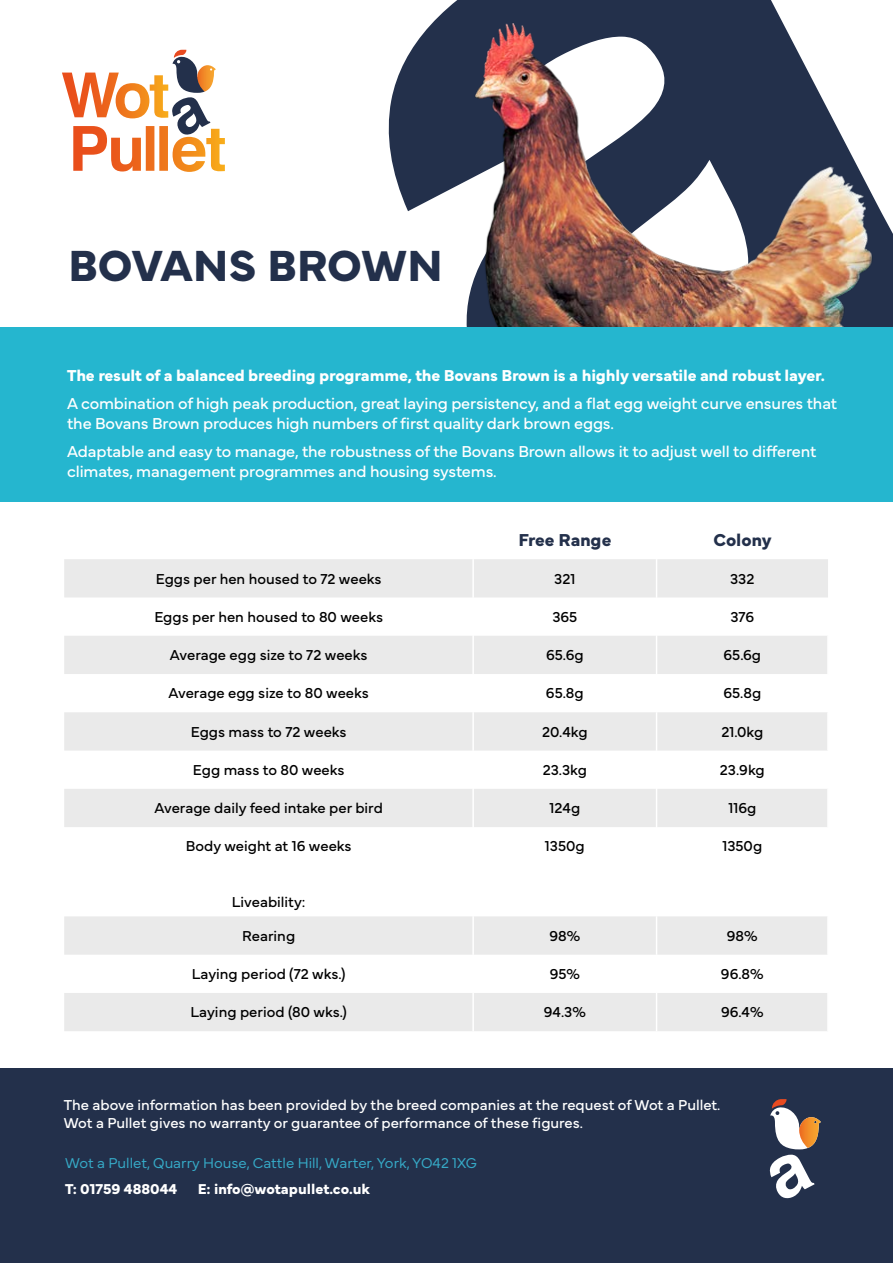
<style>
.page{position:relative;width:893px;height:1263px;background:#fff}
.page>*{position:absolute;margin:0;border:0;box-sizing:border-box;transform-origin:0 0}
.t1{font:700 45.45px "Mundial";color:#23304b}
.t2{font:700 18px "Mundial";color:#23304b}
.t3{font:16.5px/19.5px "Mundial";letter-spacing:-.01em;color:#fff}
.t4{font:700 16.5px "Mundial";letter-spacing:-.01em;color:#fff}
.t5{font:15px "Mundial";color:#000}
.t6{font:15px/18px "Mundial";color:#fff}
.t7{font:300 14.85px "Mundial";color:#36aac7}
.t8{font:700 14.85px "Mundial";color:#fff}
</style>
<div class="page">
<svg style="left:388px;top:0;width:71px;height:212px;fill:#23304b"></svg>
<img style="left:459px;top:0;width:434px;height:327px">
<div style="left:0;top:327px;width:893px;height:175px;background:#25b6cf"></div>
<div style="left:64px;top:559px;width:764px;height:38px;background:#eaeaea"></div>
<svg style="left:64px;top:636px;width:763px;height:395px"></svg>
<hr style="left:472px;top:559px;width:2px;height:38px;background:#fff">
<hr style="left:656px;top:559px;width:1px;height:38px;background:#fff">
<hr style="left:472px;top:674px;width:2px;height:38px;background:#fff">
<hr style="left:656px;top:674px;width:1px;height:38px;background:#fff">
<hr style="left:472px;top:750px;width:2px;height:39px;background:#fff">
<hr style="left:656px;top:750px;width:1px;height:39px;background:#fff">
<hr style="left:472px;top:827px;width:2px;height:38px;background:#fff">
<hr style="left:656px;top:827px;width:1px;height:38px;background:#fff">
<hr style="left:472px;top:636px;width:2px;height:38px;background:#fff">
<hr style="left:656px;top:636px;width:1px;height:38px;background:#fff">
<hr style="left:472px;top:712px;width:2px;height:38px;background:#fff">
<hr style="left:656px;top:712px;width:1px;height:38px;background:#fff">
<hr style="left:472px;top:789px;width:2px;height:38px;background:#fff">
<hr style="left:656px;top:789px;width:1px;height:38px;background:#fff">
<hr style="left:472px;top:865px;width:2px;height:51px;background:#fff">
<hr style="left:656px;top:865px;width:1px;height:51px;background:#fff">
<hr style="left:472px;top:955px;width:2px;height:38px;background:#fff">
<hr style="left:656px;top:955px;width:1px;height:38px;background:#fff">
<hr style="left:472px;top:916px;width:2px;height:39px;background:#fff">
<hr style="left:656px;top:916px;width:1px;height:39px;background:#fff">
<hr style="left:472px;top:993px;width:2px;height:38px;background:#fff">
<hr style="left:656px;top:993px;width:1px;height:38px;background:#fff">
<div style="left:0;top:1068px;width:893px;height:195px;background:#23304b"></div>
<svg style="left:62px;top:50px;width:163px;height:122px"></svg>
<svg style="left:769px;top:1155px;width:46px;height:44px"></svg>
<svg style="left:770px;top:1099px;width:51px;height:50px"></svg>
<h1 class="t1" style="left:68px;top:230px;width:376px">BOVANS BROWN</h1>
<p class="t4" style="left:67px;top:363px;width:759px">The result of a balanced breeding programme, the Bovans Brown is a highly versatile and robust layer.</p>
<p class="t3" style="left:67px;top:392px;width:771px">A combination of high peak production, great laying persistency, and a flat egg weight curve ensures that the Bovans Brown produces high numbers of first quality dark brown eggs.</p>
<p class="t3" style="left:67px;top:440px;width:751px">Adaptable and easy to manage, the robustness of the Bovans Brown allows it to adjust well to different climates, management programmes and housing systems.</p>
<p class="t2" style="left:518px;top:526px;width:94px">Free Range</p>
<p class="t2" style="left:713px;top:526px;width:60px">Colony</p>
<p class="t5" style="left:156px;top:567px;width:227px">Eggs per hen housed to 72 weeks</p>
<p class="t5" style="left:554px;top:567px;width:23px">321</p>
<p class="t5" style="left:730px;top:567px;width:26px">332</p>
<p class="t5" style="left:154px;top:605px;width:230px">Eggs per hen housed to 80 weeks</p>
<p class="t5" style="left:552px;top:605px;width:26px">365</p>
<p class="t5" style="left:730px;top:605px;width:25px">376</p>
<p class="t5" style="left:170px;top:643px;width:199px">Average egg size to 72 weeks</p>
<p class="t5" style="left:546px;top:643px;width:39px">65.6g</p>
<p class="t5" style="left:723px;top:643px;width:39px">65.6g</p>
<p class="t5" style="left:169px;top:681px;width:202px">Average egg size to 80 weeks</p>
<p class="t5" style="left:546px;top:681px;width:39px">65.8g</p>
<p class="t5" style="left:723px;top:681px;width:39px">65.8g</p>
<p class="t5" style="left:191px;top:720px;width:157px">Eggs mass to 72 weeks</p>
<p class="t5" style="left:542px;top:720px;width:47px">20.4kg</p>
<p class="t5" style="left:721px;top:720px;width:43px">21.0kg</p>
<p class="t5" style="left:193px;top:758px;width:153px">Egg mass to 80 weeks</p>
<p class="t5" style="left:543px;top:758px;width:46px">23.3kg</p>
<p class="t5" style="left:720px;top:758px;width:46px">23.9kg</p>
<p class="t5" style="left:154px;top:796px;width:230px">Average daily feed intake per bird</p>
<p class="t5" style="left:549px;top:796px;width:32px">124g</p>
<p class="t5" style="left:728px;top:796px;width:29px">116g</p>
<p class="t5" style="left:186px;top:834px;width:167px">Body weight at 16 weeks</p>
<p class="t5" style="left:545px;top:834px;width:41px">1350g</p>
<p class="t5" style="left:722px;top:834px;width:41px">1350g</p>
<p class="t5" style="left:232px;top:890px;width:75px">Liveability:</p>
<p class="t5" style="left:242px;top:924px;width:55px">Rearing</p>
<p class="t5" style="left:549px;top:924px;width:32px">98%</p>
<p class="t5" style="left:727px;top:924px;width:32px">98%</p>
<p class="t5" style="left:192px;top:962px;width:155px">Laying period (72 wks.)</p>
<p class="t5" style="left:550px;top:962px;width:32px">95%</p>
<p class="t5" style="left:721px;top:962px;width:44px">96.8%</p>
<p class="t5" style="left:191px;top:1000px;width:158px">Laying period (80 wks.)</p>
<p class="t5" style="left:544px;top:1000px;width:43px">94.3%</p>
<p class="t5" style="left:721px;top:1000px;width:44px">96.4%</p>
<p class="t6" style="left:64px;top:1094px;width:658px">The above information has been provided by the breed companies at the request of Wot a Pullet.<br>Wot a Pullet gives no warranty or guarantee of performance of these figures.</p>
<p class="t7" style="left:65px;top:1151px;width:413px">Wot a Pullet, Quarry House, Cattle Hill, Warter, York, YO42 1XG</p>
<p class="t8" style="left:65px;top:1177px;width:114px">T: 01759 488044</p>
<p class="t8" style="left:198px;top:1177px;width:174px">E: info@wotapullet.co.uk</p>
</div>
